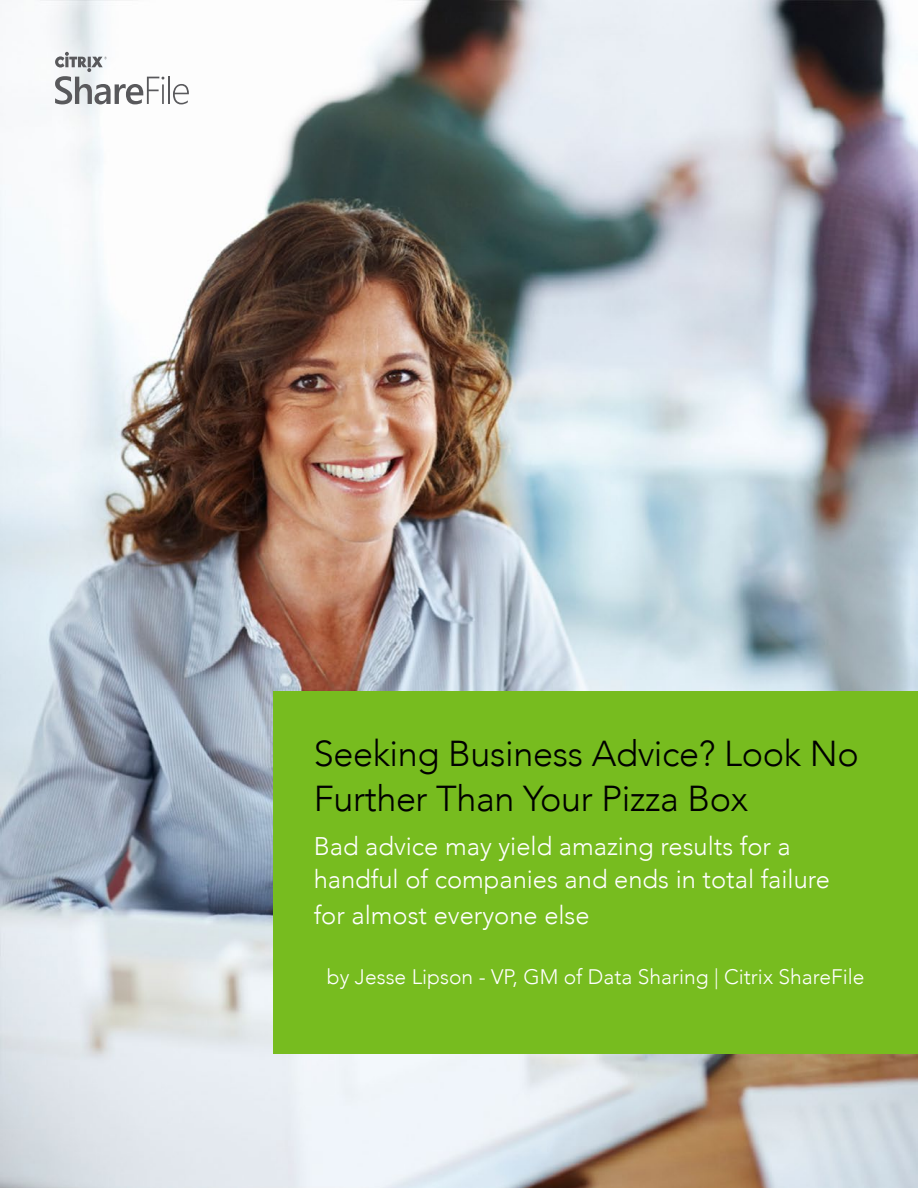
<style>
.page{position:relative;width:918px;height:1188px;background:#fff}
.page>*{position:absolute;margin:0;border:0;box-sizing:border-box;transform-origin:0 0}
.t1{font:300 36px/45px "Avenir";letter-spacing:-.01em;color:#000}
.t2{font:300 25.5px/33px "Avenir";color:#fff}
.t3{font:300 21px "Avenir";color:#fff}
</style>
<div class="page">
<img style="left:0;top:0;width:918px;height:1188px">
<div style="left:273px;top:691px;width:645px;height:362px;background:#77bc1f"></div>
<hr style="left:168px;top:77px;width:2px;height:27px;background:#59595c">
<svg style="left:173px;top:84px;width:16px;height:20px"></svg>
<svg style="left:55px;top:52px;width:109px;height:52px"></svg>
<h1 class="t1" style="left:314px;top:732px;width:547px">Seeking Business Advice? Look No<br>Further Than Your Pizza Box</h1>
<p class="t2" style="left:314px;top:830px;width:518px">Bad advice may yield amazing results for a handful of companies and ends in total failure</p>
<p class="t2" style="left:314px;top:899px;width:277px">for almost everyone else</p>
<p class="t3" style="left:327px;top:964px;width:539px">by Jesse Lipson - VP, GM of Data Sharing | Citrix ShareFile</p>
</div>
